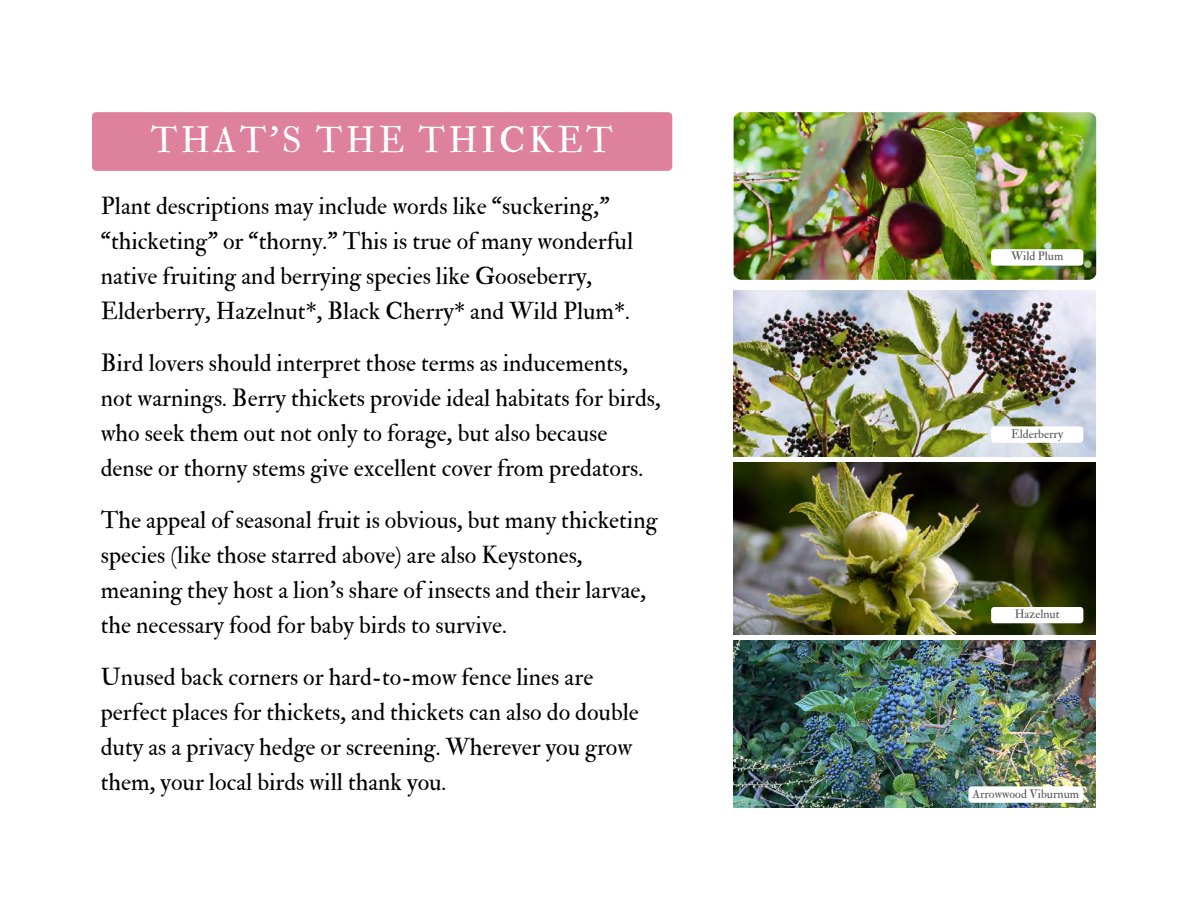
<style>
.page{position:relative;width:1188px;height:918px;background:#fff}
.page>*{position:absolute;margin:0;border:0;box-sizing:border-box;transform-origin:0 0}
.t1{font:36px "IM FELL Double Pica Roman";letter-spacing:.09em;color:#fff}
.t2{font:24px/35px "IM FELL Double Pica Roman";color:#000}
.t3{font:12px "IM FELL Double Pica Roman";color:#545454}
</style>
<div class="page">
<div style="left:92px;top:112px;width:580px;height:59px;background:#dd819d;border-radius:4px"></div>
<img style="left:734px;top:290px;width:362px;height:167px">
<img style="left:734px;top:463px;width:362px;height:171px">
<img style="left:734px;top:641px;width:362px;height:167px">
<img style="left:734px;top:112px;width:362px;height:168px;border-radius:8px">
<div style="left:991px;top:249px;width:92px;height:17px;background:#fff;border-radius:3px"></div>
<div style="left:991px;top:426px;width:92px;height:17px;background:#fff;border-radius:3px"></div>
<div style="left:991px;top:607px;width:92px;height:16px;background:#fff;border-radius:3px"></div>
<div style="left:968px;top:786px;width:115px;height:17px;background:#fff;border-radius:3px"></div>
<h1 class="t1" style="left:151px;top:118px;width:464px">THAT’S THE THICKET</h1>
<p class="t2" style="left:101px;top:189px;width:534px">Plant descriptions may include words like “suckering,” “thicketing” or “thorny.” This is true of many wonderful native fruiting and berrying species like Gooseberry, Elderberry, Hazelnut*, Black Cherry* and Wild Plum*.</p>
<p class="t2" style="left:101px;top:346px;width:561px">Bird lovers should interpret those terms as inducements, not warnings. Berry thickets provide ideal habitats for birds, who seek them out not only to forage, but also because dense or thorny stems give excellent cover from predators.</p>
<p class="t2" style="left:101px;top:503px;width:558px">The appeal of seasonal fruit is obvious, but many thicketing species (like those starred above) are also Keystones, meaning they host a lion’s share of insects and their larvae, the necessary food for baby birds to survive.</p>
<p class="t2" style="left:101px;top:660px;width:540px">Unused back corners or hard-to-mow fence lines are perfect places for thickets, and thickets can also do double duty as a privacy hedge or screening. Wherever you grow them, your local birds will thank you.</p>
<p class="t3" style="left:1011px;top:249px;width:54px">Wild Plum</p>
<p class="t3" style="left:1011px;top:426px;width:54px">Elderberry</p>
<p class="t3" style="left:1015px;top:607px;width:46px">Hazelnut</p>
<p class="t3" style="left:972px;top:786px;width:108px">Arrowwood Viburnum</p>
</div>
